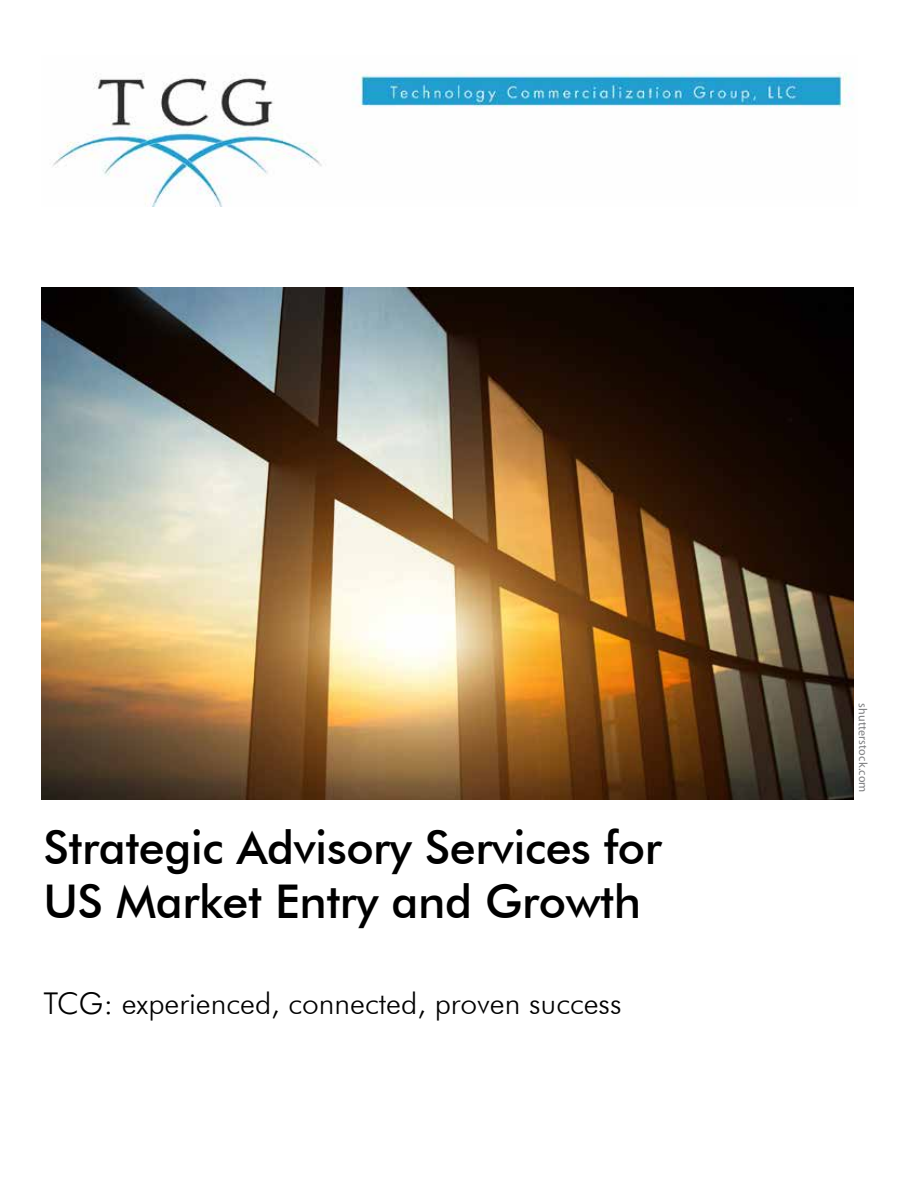
<style>
.page{position:relative;width:918px;height:1188px;background:#fff}
.page>*{position:absolute;margin:0;border:0;box-sizing:border-box;transform-origin:0 0}
.t1{font:500 46.5px/54px "Futura BT";letter-spacing:-.01em;color:#000}
.t2{font:300 30px "Futura BT";color:#000}
.t3{font:semi-condensed 12px "Myriad Pro";letter-spacing:.005em;color:#808183;scale:1.1 1}
</style>
<div class="page">
<img style="left:42px;top:288px;width:812px;height:512px">
<img style="left:53px;top:72px;width:800px;height:134px">
<p class="t1" style="left:43px;top:820px;width:620px">Strategic Advisory Services for<br>US Market Entry and Growth</p>
<p class="t2" style="left:43px;top:985px;width:580px">TCG: experienced, connected, proven success</p>
<p class="t3" style="left:870px;top:703px;width:83px;rotate:90deg">shutterstock.com</p>
</div>
